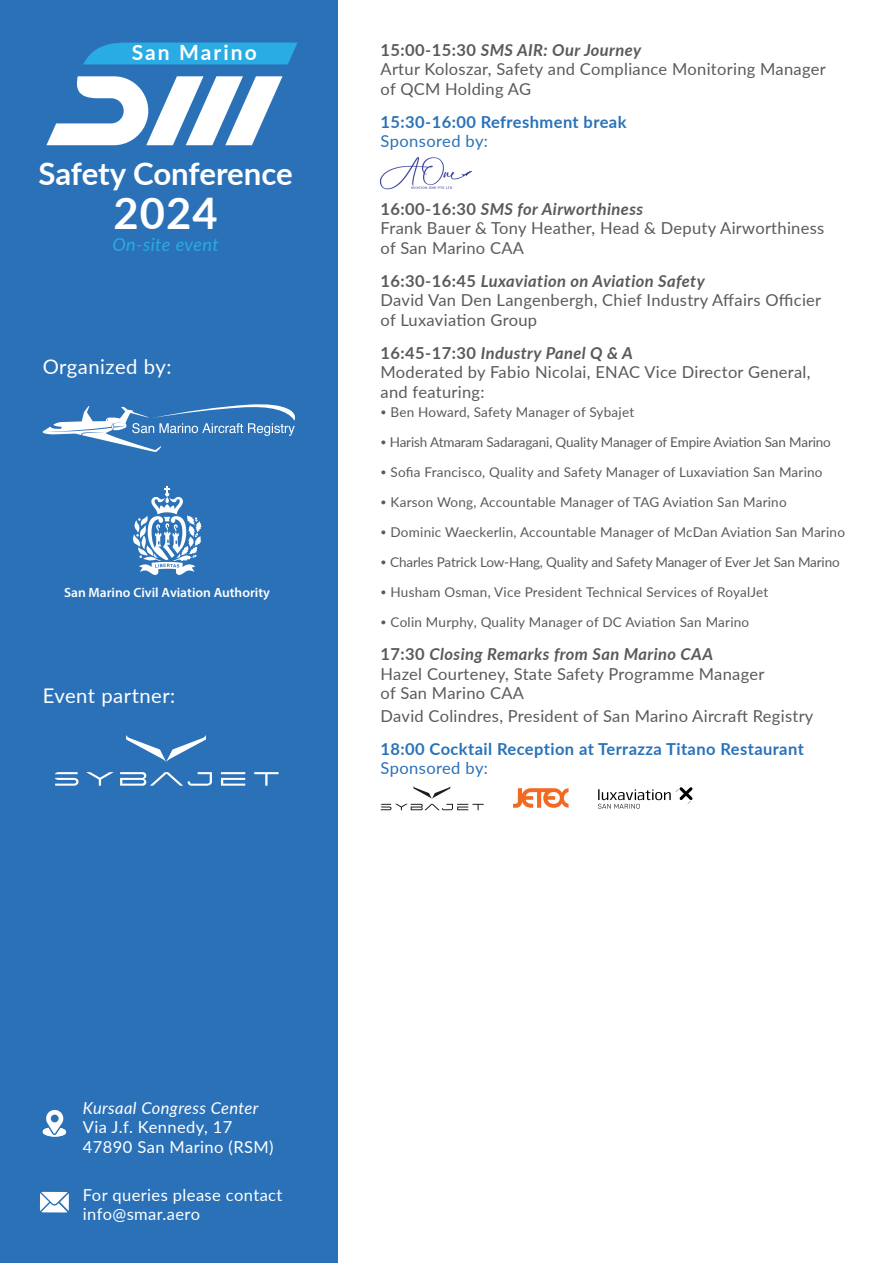
<style>
.page{position:relative;width:893px;height:1263px;background:#fff}
.page>*{position:absolute;margin:0;border:0;box-sizing:border-box;transform-origin:0 0}
.t1{font:700 43.5px "Lato";color:#fff}
.t2{font:700 31.2px "Lato";letter-spacing:-.005em;color:#fff}
.t3{font:700 21px "Lato";letter-spacing:.1em;color:#fff}
.t4{font:20.25px "Lato";letter-spacing:.025em;color:#fff}
.t5{font:italic 18px "Lato";letter-spacing:.02em;color:#29abe3}
.t6{font:16.5px/19.5px "Lato";letter-spacing:.02em;color:#5a5a5a}
.t7{font:700 16.5px "Lato";letter-spacing:.025em;color:#2972b9}
.t8{font:16.5px/19.5px "Lato";letter-spacing:.025em;color:#fff}
.t9{font:16.5px "Lato";letter-spacing:.025em;color:#2b71b8}
.t10{font:italic 16.5px "Lato";letter-spacing:.025em;color:#fff}
.t11{font:13.5px "Lato";letter-spacing:.01em;color:#5a5a5a}
.t12{font:13.5px "Lato";letter-spacing:-.01em;color:#5a5a5a}
.t13{font:600 13.35px "Myriad Pro";color:#fff}
.s1{font-weight:700}
.s2{font-weight:700;font-style:italic}
.s3{font-size:10.5px}
</style>
<div class="page">
<div style="left:0;top:0;width:338px;height:1263px;background:#2b71b8"></div>
<svg style="left:42px;top:404px;width:253px;height:48px"></svg>
<img style="left:381px;top:158px;width:90px;height:31px">
<svg style="left:598px;top:787px;width:95px;height:22px"></svg>
<svg style="left:381px;top:786px;width:103px;height:24px"></svg>
<svg style="left:513px;top:788px;width:55px;height:20px"></svg>
<svg style="left:133px;top:486px;width:69px;height:89px"></svg>
<svg style="left:55px;top:735px;width:224px;height:51px"></svg>
<svg style="left:43px;top:1110px;width:23px;height:26px"></svg>
<svg style="left:40px;top:1192px;width:29px;height:20px"></svg>
<svg style="left:83px;top:43px;width:214px;height:21px"></svg>
<svg style="left:46px;top:76px;width:236px;height:69px"></svg>
<p class="t3" style="left:132px;top:37px;width:127px">San Marino</p>
<h2 class="t2" style="left:38px;top:151px;width:256px">Safety Conference</h2>
<h1 class="t1" style="left:114px;top:181px;width:106px">2024</h1>
<p class="t5" style="left:113px;top:231px;width:108px">On-site event</p>
<p class="t4" style="left:43px;top:352px;width:130px">Organized by:</p>
<p class="t13" style="left:64px;top:584px;width:207px">San Marino Civil Aviation Authority</p>
<p class="t4" style="left:43px;top:681px;width:134px">Event partner:</p>
<p class="t6" style="left:381px;top:39px;width:447px"><span class="s1">15:00-15:30</span> <span class="s2">SMS AIR: Our Journey<br></span>Artur Koloszar, Safety and Compliance Monitoring Manager of QCM Holding AG</p>
<p class="t7" style="left:381px;top:110px;width:247px">15:30-16:00 Refreshment break</p>
<p class="t9" style="left:381px;top:130px;width:109px">Sponsored by:</p>
<p class="t6" style="left:381px;top:198px;width:445px"><span class="s1">16:00-16:30</span> <span class="s2">SMS for Airworthiness<br></span>Frank Bauer &amp; Tony Heather, Head &amp; Deputy Airworthiness of San Marino CAA</p>
<p class="t6" style="left:381px;top:270px;width:442px"><span class="s1">16:30-16:45</span> <span class="s2">Luxaviation on Aviation Safety<br></span>David Van Den Langenbergh, Chief Industry Affairs Officier of Luxaviation Group</p>
<p class="t6" style="left:381px;top:342px;width:431px"><span class="s1">16:45-17:30</span> <span class="s2">Industry Panel Q &amp; A<br></span>Moderated by Fabio Nicolai, ENAC Vice Director General, and featuring:</p>
<p class="t11" style="left:381px;top:403px;width:255px"><span class="s3">•</span> Ben Howard, Safety Manager of Sybajet</p>
<p class="t12" style="left:381px;top:433px;width:452px"><span class="s3">•</span> Harish Atmaram Sadaragani, Quality Manager of Empire Aviation San Marino</p>
<p class="t11" style="left:381px;top:463px;width:444px"><span class="s3">•</span> Sofia Francisco, Quality and Safety Manager of Luxaviation San Marino</p>
<p class="t11" style="left:381px;top:493px;width:408px"><span class="s3">•</span> Karson Wong, Accountable Manager of TAG Aviation San Marino</p>
<p class="t11" style="left:381px;top:523px;width:466px"><span class="s3">•</span> Dominic Waeckerlin, Accountable Manager of McDan Aviation San Marino</p>
<p class="t12" style="left:381px;top:553px;width:461px"><span class="s3">•</span> Charles Patrick Low-Hang, Quality and Safety Manager of Ever Jet San Marino</p>
<p class="t11" style="left:381px;top:583px;width:389px"><span class="s3">•</span> Husham Osman, Vice President Technical Services of RoyalJet</p>
<p class="t11" style="left:381px;top:613px;width:370px"><span class="s3">•</span> Colin Murphy, Quality Manager of DC Aviation San Marino</p>
<p class="t6" style="left:381px;top:644px;width:385px"><span class="s1">17:30</span> <span class="s2">Closing Remarks from San Marino CAA<br></span>Hazel Courteney, State Safety Programme Manager of San Marino CAA</p>
<p class="t6" style="left:381px;top:705px;width:434px">David Colindres, President of San Marino Aircraft Registry</p>
<p class="t7" style="left:381px;top:737px;width:425px">18:00 Cocktail Reception at Terrazza Titano Restaurant</p>
<p class="t9" style="left:381px;top:757px;width:109px">Sponsored by:</p>
<p class="t10" style="left:83px;top:1096px;width:177px">Kursaal Congress Center</p>
<p class="t8" style="left:83px;top:1117px;width:192px">Via J.f. Kennedy, 17<br>47890 San Marino (RSM)</p>
<p class="t8" style="left:83px;top:1184px;width:201px">For queries please contact info@smar.aero</p>
</div>
